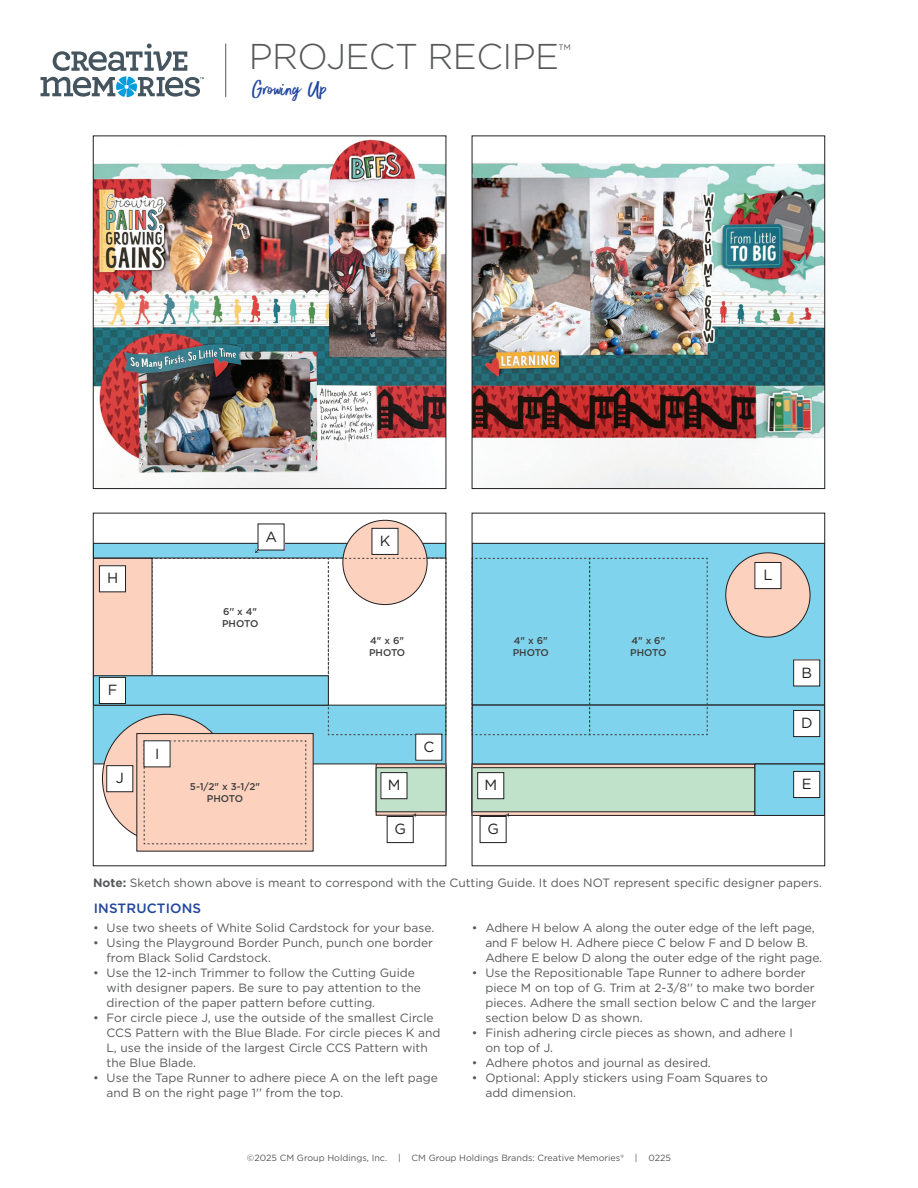
<style>
.page{position:relative;width:918px;height:1188px;background:#fff}
.page>*{position:absolute;margin:0;border:0;box-sizing:border-box;transform-origin:0 0}
.t1{font:300 35.85px "Gotham";letter-spacing:-.015em;color:#57585a}
.t2{font:24px "Better Times";color:#22469d}
.t3{font:14.7px "Gotham";color:#231f20}
.t4{font:500 13.5px "Gotham";letter-spacing:.01em;color:#22469d}
.t5{font:12px/15px "Gotham";color:#57585a}
.t6{font:500 9.75px/11.7px "Gotham";letter-spacing:-.02em;color:#3e3e3f}
.t7{font:9px "Gotham";color:#57585a}
.s1{font-weight:700}
</style>
<div class="page">
<hr style="left:225px;top:44px;width:1px;height:53px;background:#57585a">
<svg style="left:41px;top:44px;width:163px;height:53px"></svg>
<img style="left:95px;top:139px;width:349px;height:348px">
<div style="left:93px;top:136px;width:353px;height:353px;border:1px solid #231f20"></div>
<img style="left:474px;top:163px;width:349px;height:324px">
<div style="left:472px;top:136px;width:353px;height:353px;border:1px solid #231f20"></div>
<svg style="left:378px;top:766px;width:66px;height:47px"></svg>
<div style="left:376px;top:768px;width:70px;height:44px;background:#c0e2ca"></div>
<div style="left:93px;top:705px;width:353px;height:59px;background:#7fd3ec"></div>
<div style="left:381px;top:773px;width:26px;height:26px;background:#fff"></div>
<div style="left:381px;top:772px;width:26px;height:27px;border:1px solid #231f20"></div>
<div style="left:93px;top:543px;width:353px;height:15px;background:#7fd3ec"></div>
<div style="left:93px;top:543px;width:353px;height:15px;border:1px solid #231f20"></div>
<div style="left:93px;top:558px;width:59px;height:118px;background:#fcd2be"></div>
<div style="left:93px;top:558px;width:59px;height:118px;border:1px solid #231f20"></div>
<div style="left:99px;top:566px;width:27px;height:26px;background:#fff"></div>
<div style="left:99px;top:566px;width:27px;height:26px;border:1px solid #231f20"></div>
<svg style="left:102px;top:714px;width:129px;height:129px;background:#e5c0ae"></svg>
<div style="left:107px;top:766px;width:26px;height:26px;background:#fff"></div>
<div style="left:107px;top:765px;width:26px;height:27px;border:1px solid #231f20"></div>
<div style="left:137px;top:733px;width:176px;height:118px;background:#fcd2be"></div>
<div style="left:258px;top:524px;width:26px;height:26px;background:#fff"></div>
<svg style="left:343px;top:520px;width:84px;height:85px"></svg>
<div style="left:372px;top:528px;width:26px;height:26px;background:#fff"></div>
<div style="left:372px;top:528px;width:26px;height:27px;border:1px solid #231f20"></div>
<svg style="left:152px;top:549px;width:295px;height:186px"></svg>
<div style="left:416px;top:734px;width:26px;height:26px;background:#fff"></div>
<svg style="left:144px;top:741px;width:163px;height:104px"></svg>
<div style="left:144px;top:741px;width:26px;height:26px;background:#fff"></div>
<div style="left:387px;top:816px;width:26px;height:27px;border:1px solid #231f20"></div>
<svg style="left:412px;top:813px;width:4px;height:4px"></svg>
<div style="left:93px;top:676px;width:235px;height:29px;background:#7fd3ec"></div>
<div style="left:99px;top:677px;width:27px;height:27px;background:#fff"></div>
<div style="left:99px;top:677px;width:27px;height:27px;border:1px solid #231f20"></div>
<div style="left:93px;top:513px;width:353px;height:353px;border:1px solid #231f20"></div>
<svg style="left:474px;top:766px;width:279px;height:48px"></svg>
<div style="left:472px;top:764px;width:283px;height:52px;border:1px solid #231f20"></div>
<div style="left:472px;top:768px;width:283px;height:44px;background:#c0e2ca"></div>
<div style="left:472px;top:767px;width:283px;height:45px;border:1px solid #231f20"></div>
<div style="left:472px;top:543px;width:353px;height:162px;background:#7fd3ec"></div>
<div style="left:478px;top:773px;width:26px;height:26px;background:#fff"></div>
<div style="left:477px;top:772px;width:27px;height:27px;border:1px solid #231f20"></div>
<div style="left:472px;top:705px;width:353px;height:59px;background:#7fd3ec"></div>
<div style="left:794px;top:710px;width:26px;height:27px;background:#fff"></div>
<div style="left:793px;top:710px;width:27px;height:27px;border:1px solid #231f20"></div>
<div style="left:794px;top:660px;width:26px;height:26px;background:#fff"></div>
<div style="left:793px;top:660px;width:27px;height:26px;border:1px solid #231f20"></div>
<div style="left:726px;top:553px;width:84px;height:84px;background:#fcd2be;border-radius:50%"></div>
<div style="left:755px;top:562px;width:26px;height:27px;background:#fff"></div>
<div style="left:755px;top:562px;width:26px;height:27px;border:1px solid #231f20"></div>
<svg style="left:474px;top:558px;width:234px;height:177px"></svg>
<div style="left:480px;top:816px;width:26px;height:27px;border:1px solid #231f20"></div>
<svg style="left:505px;top:813px;width:4px;height:4px"></svg>
<div style="left:755px;top:764px;width:70px;height:51px;background:#7fd3ec"></div>
<div style="left:755px;top:764px;width:70px;height:52px;border:1px solid #231f20"></div>
<div style="left:794px;top:771px;width:26px;height:27px;background:#fff"></div>
<div style="left:793px;top:771px;width:27px;height:27px;border:1px solid #231f20"></div>
<div style="left:472px;top:513px;width:353px;height:353px;border:1px solid #231f20"></div>
<p class="t1" style="left:249px;top:34px;width:324px">PROJECT RECIPE<sup>™</sup></p>
<p class="t2" style="left:252px;top:76px;width:77px">Growing Up</p>
<p class="t3" style="left:107px;top:569px;width:13px">H</p>
<p class="t3" style="left:108px;top:681px;width:11px">F</p>
<p class="t3" style="left:116px;top:769px;width:10px">J</p>
<p class="t3" style="left:265px;top:527px;width:13px">A</p>
<p class="t3" style="left:380px;top:531px;width:12px">K</p>
<p class="t6" style="left:222px;top:606px;width:38px">6'' x 4''<br>PHOTO</p>
<p class="t6" style="left:369px;top:635px;width:38px">4'' x 6''<br>PHOTO</p>
<p class="t3" style="left:155px;top:744px;width:6px">I</p>
<p class="t6" style="left:190px;top:780px;width:72px;text-align:center">5-1/2'' x 3-1/2''<br>PHOTO</p>
<p class="t3" style="left:388px;top:776px;width:14px">M</p>
<p class="t3" style="left:395px;top:820px;width:13px">G</p>
<p class="t3" style="left:424px;top:737px;width:12px">C</p>
<p class="t6" style="left:513px;top:635px;width:38px">4'' x 6''<br>PHOTO</p>
<p class="t6" style="left:630px;top:635px;width:38px">4'' x 6''<br>PHOTO</p>
<p class="t3" style="left:485px;top:776px;width:14px">M</p>
<p class="t3" style="left:488px;top:820px;width:13px">G</p>
<p class="t3" style="left:764px;top:566px;width:11px">L</p>
<p class="t3" style="left:802px;top:663px;width:12px">B</p>
<p class="t3" style="left:801px;top:714px;width:13px">D</p>
<p class="t3" style="left:802px;top:775px;width:11px">E</p>
<p class="t5" style="left:93px;top:875px;width:730px"><span class="s1">Note:</span> Sketch shown above is meant to correspond with the Cutting Guide. It does NOT represent specific designer papers.</p>
<p class="t5" style="left:93px;top:920px;width:343px">• Use two sheets of White Solid Cardstock for your base.</p>
<p class="t5" style="left:107px;top:935px;width:328px;text-indent:-14px">• Using the Playground Border Punch, punch one border from Black Solid Cardstock.</p>
<p class="t5" style="left:107px;top:965px;width:316px;text-indent:-14px">• Use the 12-inch Trimmer to follow the Cutting Guide with designer papers. Be sure to pay attention to the direction of the paper pattern before cutting.</p>
<p class="t5" style="left:107px;top:1010px;width:335px;text-indent:-14px">• For circle piece J, use the outside of the smallest Circle CCS Pattern with the Blue Blade. For circle pieces K and L, use the inside of the largest Circle CCS Pattern with the Blue Blade.</p>
<p class="t5" style="left:107px;top:1070px;width:333px;text-indent:-14px">• Use the Tape Runner to adhere piece A on the left page and B on the right page 1'' from the top.</p>
<p class="t4" style="left:94px;top:899px;width:109px">INSTRUCTIONS</p>
<p class="t5" style="left:485px;top:920px;width:338px;text-indent:-14px">• Adhere H below A along the outer edge of the left page, and F below H. Adhere piece C below F and D below B.<br>Adhere E below D along the outer edge of the right page.</p>
<p class="t5" style="left:485px;top:965px;width:332px;text-indent:-14px">• Use the Repositionable Tape Runner to adhere border piece M on top of G. Trim at 2-3/8'' to make two border pieces. Adhere the small section below C and the larger section below D as shown.</p>
<p class="t5" style="left:485px;top:1025px;width:309px;text-indent:-14px">• Finish adhering circle pieces as shown, and adhere I on top of J.</p>
<p class="t5" style="left:472px;top:1055px;width:241px">• Adhere photos and journal as desired.</p>
<p class="t5" style="left:485px;top:1070px;width:284px;text-indent:-14px">• Optional: Apply stickers using Foam Squares to add dimension.</p>
<p class="t7" style="left:247px;top:1152px;width:426px">©2025 CM Group Holdings, Inc. | CM Group Holdings Brands: Creative Memories® | 0225</p>
</div>
